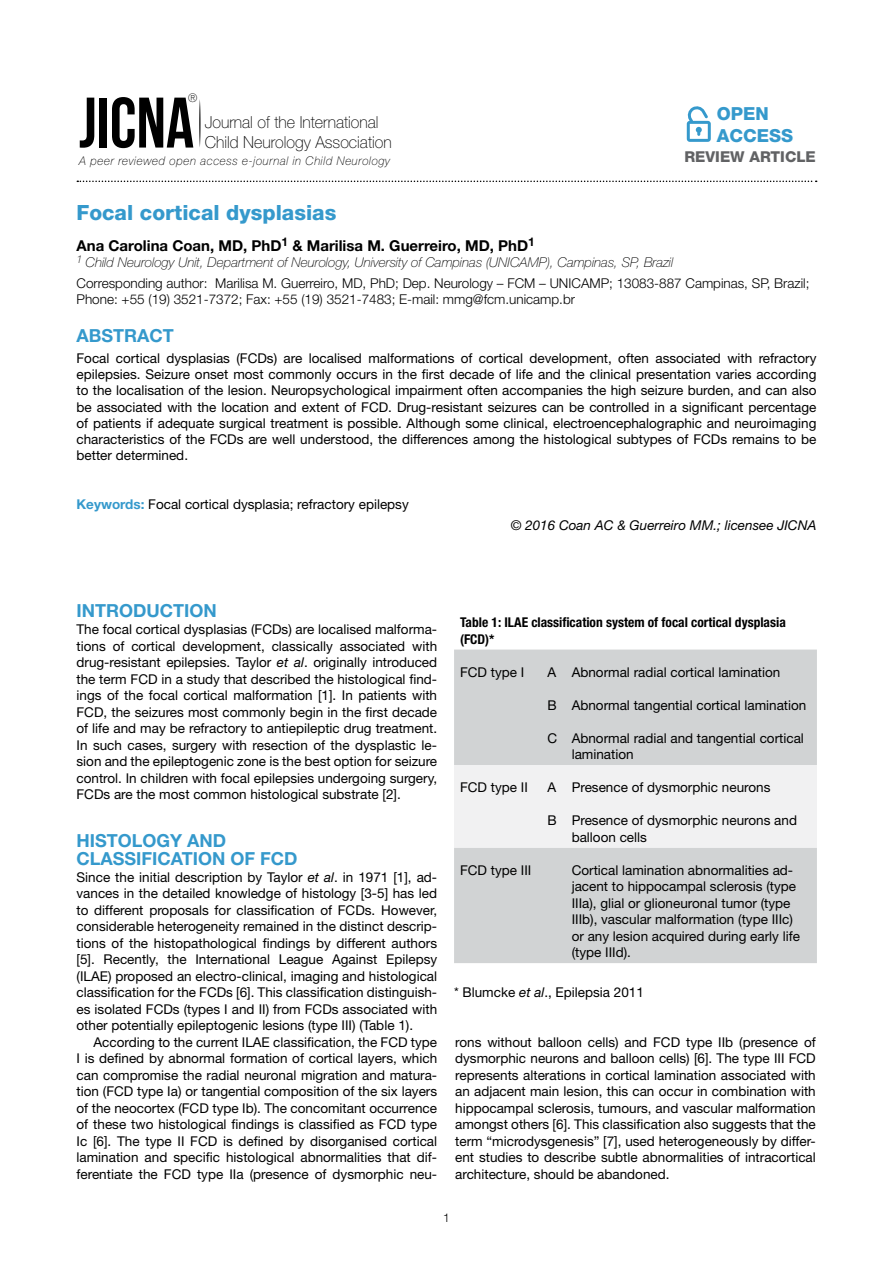
<style>
.page{position:relative;width:893px;height:1263px;background:#fff}
.page>*{position:absolute;margin:0;border:0;box-sizing:border-box;transform-origin:0 0}
.t1{font:71.4px "Bebas Neue";color:#000}
.t2{font:800 21px "Helvetica Neue";color:#3599cc}
.t3{font:700 18px/18px "Helvetica Neue";color:#3599cc}
.t4{font:800 18px/21.6px "Helvetica Neue";color:#3599cc}
.t5{font:100 16.65px/20px "Helvetica Neue";color:#000}
.t6{font:700 15px "Helvetica Neue";color:#000}
.t7{font:800 15px "Helvetica Neue";color:#616264}
.t8{font:13.5px/16.5px "Helvetica Neue";color:#000;text-align:justify}
.t9{font:300 13.5px/20.4px "Helvetica Neue";color:#000}
.t10{font:700 condensed 13.5px/16.5px "Helvetica Neue";color:#000}
.t11{font:italic 13.5px "Helvetica Neue";color:#000}
.t12{font:italic 100 12px "Helvetica Neue";letter-spacing:.05em;color:#000}
.t13{font:300 12px "Helvetica Neue";color:#000}
.t14{font:italic 100 11.85px "Helvetica Neue";color:#000}
.s1{font-weight:100;font-style:italic}
.s2{font-weight:700;color:#3599cc}
.s3{font-style:italic}
</style>
<div class="page">
<svg style="left:77px;top:181px;width:740px;height:1px"></svg>
<svg style="left:199px;top:99px;width:1px;height:48px"></svg>
<svg style="left:687px;top:106px;width:24px;height:36px"></svg>
<div style="left:454px;top:650px;width:363px;height:313px;background:#d1d3d4"></div>
<div style="left:454px;top:765px;width:363px;height:83px;background:#f1f1f2"></div>
<p class="t14" style="left:188px;top:91px;width:11px">®</p>
<h1 class="t1" style="left:79px;top:84px;width:117px">JICNA</h1>
<p class="t5" style="left:205px;top:112px;width:189px">Journal of the International<br>Child Neurology Association</p>
<p class="t12" style="left:79px;top:154px;width:313px">A peer reviewed open access e-journal in Child Neurology</p>
<h3 class="t4" style="left:717px;top:103px;width:78px">OPEN<br>ACCESS</h3>
<p class="t7" style="left:684px;top:148px;width:133px">REVIEW ARTICLE</p>
<h2 class="t2" style="left:77px;top:200px;width:261px">Focal cortical dysplasias</h2>
<p class="t6" style="left:77px;top:236px;width:460px">Ana Carolina Coan, MD, PhD<sup>1</sup> &amp; Marilisa M. Guerreiro, MD, PhD<sup>1</sup></p>
<p class="t9" style="left:77px;top:252px;width:734px"><sup>1</sup> <span class="s1">Child Neurology Unit, Department of Neurology, University of Campinas (UNICAMP), Campinas, SP, Brazil<br></span>Corresponding author: Marilisa M. Guerreiro, MD, PhD; Dep. Neurology – FCM – UNICAMP; 13083-887 Campinas, SP, Brazil;</p>
<p class="t9" style="left:77px;top:288px;width:500px">Phone: +55 (19) 3521-7372; Fax: +55 (19) 3521-7483; E-mail: mmg@fcm.unicamp.br</p>
<h3 class="t3" style="left:77px;top:327px;width:99px">ABSTRACT</h3>
<p class="t8" style="left:77px;top:350px;width:741px">Focal cortical dysplasias (FCDs) are localised malformations of cortical development, often associated with refractory epilepsies. Seizure onset most commonly occurs in the first decade of life and the clinical presentation varies according to the localisation of the lesion. Neuropsychological impairment often accompanies the high seizure burden, and can also be associated with the location and extent of FCD. Drug-resistant seizures can be controlled in a significant percentage of patients if adequate surgical treatment is possible. Although some clinical, electroencephalographic and neuroimaging characteristics of the FCDs are well understood, the differences among the histological subtypes of FCDs remains to be better determined.</p>
<p class="t8" style="left:77px;top:495px;width:334px"><span class="s2">Keywords:</span> Focal cortical dysplasia; refractory epilepsy</p>
<p class="t11" style="left:511px;top:517px;width:307px">© 2016 Coan AC &amp; Guerreiro MM.; licensee JICNA</p>
<h3 class="t3" style="left:77px;top:602px;width:142px">INTRODUCTION</h3>
<p class="t8" style="left:77px;top:621px;width:362px">The focal cortical dysplasias (FCDs) are localised malforma&shy;tions of cortical development, classically associated with drug-resistant epilepsies. Taylor <span class="s3">et al</span>. originally introduced the term FCD in a study that described the histological find&shy;ings of the focal cortical malformation [1]. In patients with FCD, the seizures most commonly begin in the first decade of life and may be refractory to antiepileptic drug treatment.<br>In such cases, surgery with resection of the dysplastic le&shy;sion and the epileptogenic zone is the best option for seizure control. In children with focal epilepsies undergoing surgery, FCDs are the most common histological substrate [2].</p>
<h3 class="t3" style="left:77px;top:831px;width:223px">HISTOLOGY AND<br>CLASSIFICATION OF FCD</h3>
<p class="t8" style="left:77px;top:869px;width:362px">Since the initial description by Taylor <span class="s3">et al</span>. in 1971 [1], ad&shy;vances in the detailed knowledge of histology [3-5] has led to different proposals for classification of FCDs. However, considerable heterogeneity remained in the distinct descrip&shy;tions of the histopathological findings by different authors [5]. Recently, the International League Against Epilepsy (ILAE) proposed an electro-clinical, imaging and histological classification for the FCDs [6]. This classification distinguish&shy;es isolated FCDs (types I and II) from FCDs associated with other potentially epileptogenic lesions (type III) (Table 1).</p>
<p class="t8" style="left:77px;top:1034px;width:362px;text-indent:17px">According to the current ILAE classification, the FCD type I is defined by abnormal formation of cortical layers, which can compromise the radial neuronal migration and matura&shy;tion (FCD type Ia) or tangential composition of the six layers of the neocortex (FCD type Ib). The concomitant occurrence of these two histological findings is classified as FCD type Ic [6]. The type II FCD is defined by disorganised cortical lamination and specific histological abnormalities that dif&shy;ferentiate the FCD type IIa (presence of dysmorphic neu-</p>
<p class="t8" style="left:455px;top:1033px;width:362px">rons without balloon cells) and FCD type IIb (presence of dysmorphic neurons and balloon cells) [6]. The type III FCD represents alterations in cortical lamination associated with an adjacent main lesion, this can occur in combination with hippocampal sclerosis, tumours, and vascular malformation amongst others [6]. This classification also suggests that the term “microdysgenesis” [7], used heterogeneously by differ&shy;ent studies to describe subtle abnormalities of intracortical architecture, should be abandoned.</p>
<p class="t10" style="left:460px;top:614px;width:327px">Table 1: ILAE classification system of focal cortical dysplasia (FCD)*</p>
<p class="t8" style="left:460px;top:663px;width:66px">FCD type I</p>
<p class="t8" style="left:548px;top:663px;width:234px">A Abnormal radial cortical lamination</p>
<p class="t8" style="left:548px;top:696px;width:260px">B Abnormal tangential cortical lamination</p>
<p class="t8" style="left:572px;top:729px;width:234px;text-indent:-24px">C Abnormal radial and tangential cortical lamination</p>
<p class="t8" style="left:460px;top:779px;width:69px">FCD type II</p>
<p class="t8" style="left:548px;top:779px;width:224px">A Presence of dysmorphic neurons</p>
<p class="t8" style="left:572px;top:812px;width:227px;text-indent:-24px">B Presence of dysmorphic neurons and balloon cells</p>
<p class="t8" style="left:460px;top:861px;width:73px">FCD type III</p>
<p class="t8" style="left:572px;top:861px;width:230px;text-align:left">Cortical lamination abnormalities ad&shy;jacent to hippocampal sclerosis (type IIIa), glial or glioneuronal tumor (type IIIb), vascular malformation (type IIIc) or any lesion acquired during early life (type IIId).</p>
<p class="t8" style="left:454px;top:984px;width:191px">* Blumcke <span class="s3">et al</span>., Epilepsia 2011</p>
<p class="t13" style="left:443px;top:1210px;width:8px">1</p>
</div>
